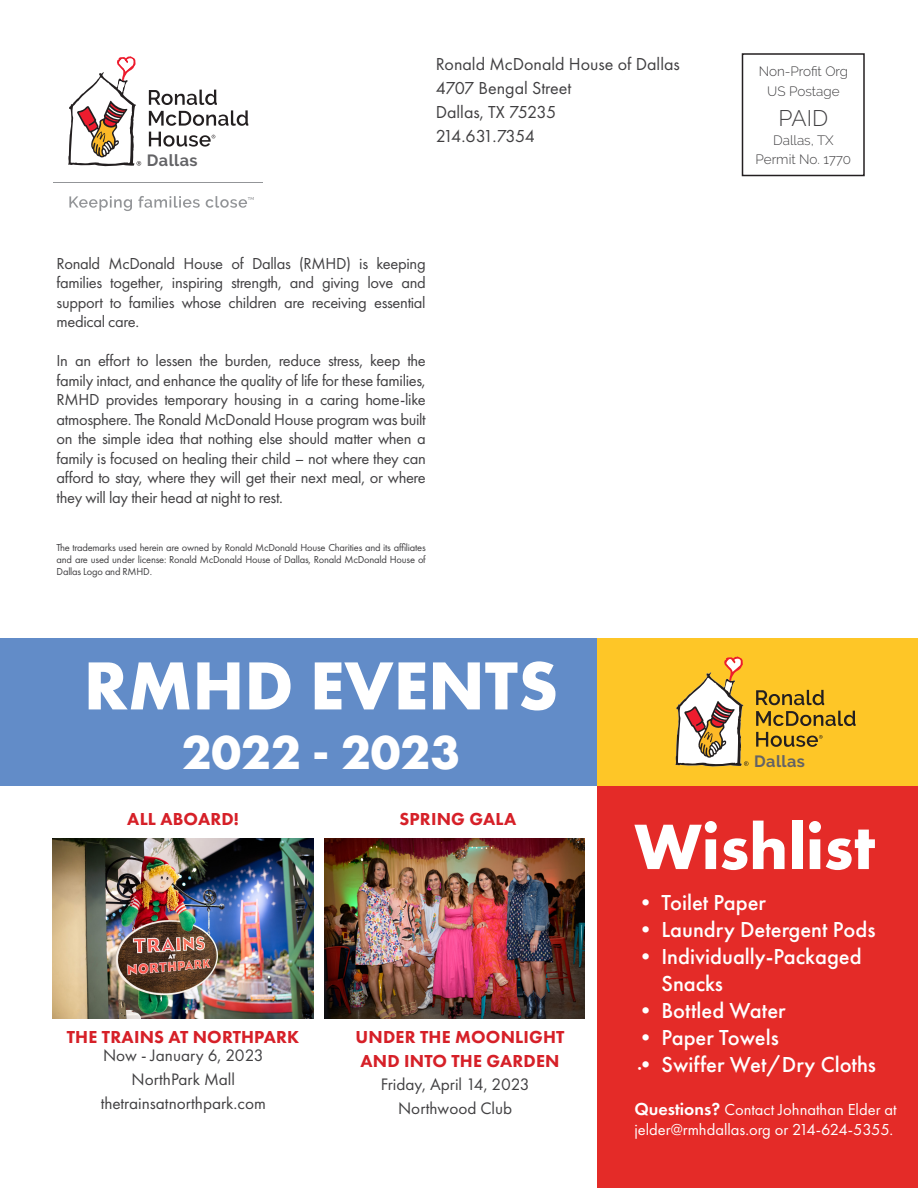
<style>
.page{position:relative;width:918px;height:1188px;background:#fff}
.page>*{position:absolute;margin:0;border:0;box-sizing:border-box;transform-origin:0 0}
.t1{font:700 70.5px "Futura PT";color:#fff}
.t2{font:700 66.45px "Futura PT";color:#fff}
.t3{font:700 49.5px "Futura PT";color:#fff}
.t4{font:500 22.5px/27px "Futura PT";color:#fff}
.t5{font:300 22.5px "Raleway";color:#414042}
.t6{font:800 18px "Futura PT";letter-spacing:.01em;color:#d62028}
.t7{font:18px "Futura PT";color:#414042}
.t8{font:18px "Futura PT";letter-spacing:-.075em;color:#414042}
.t9{font:17.25px "Futura PT";color:#414042}
.t10{font:16.5px/19.5px "Futura PT";letter-spacing:-.02em;color:#414042;text-align:justify}
.t11{font:16.5px "Futura PT";color:#fff}
.t12{font:700 16.2px "Raleway";letter-spacing:.025em;color:#636366}
.t13{font:300 13.5px "Raleway";color:#414042}
.t14{font:10.5px/12px "Futura PT";letter-spacing:-.02em;color:#414042;text-align:justify}
.t15{font:800 10.5px "Futura PT";color:#fff}
.s1{font-weight:600;font-size:18px}
</style>
<div class="page">
<div style="left:742px;top:53px;width:123px;height:123px;border:2px solid #231f20"></div>
<hr style="left:54px;top:182px;width:209px;height:1px;background:#939598">
<svg style="left:149px;top:90px;width:99px;height:36px"></svg>
<svg style="left:149px;top:132px;width:66px;height:15px"></svg>
<svg style="left:68px;top:56px;width:73px;height:111px"></svg>
<svg style="left:69px;top:196px;width:63px;height:15px"></svg>
<svg style="left:138px;top:196px;width:62px;height:12px"></svg>
<svg style="left:206px;top:196px;width:48px;height:12px"></svg>
<div style="left:0;top:638px;width:597px;height:148px;background:#628cc8"></div>
<div style="left:597px;top:638px;width:321px;height:148px;background:#fec627"></div>
<div style="left:597px;top:786px;width:321px;height:402px;background:#e42b28"></div>
<svg style="left:756px;top:690px;width:68px;height:15px"></svg>
<svg style="left:756px;top:711px;width:100px;height:15px"></svg>
<svg style="left:756px;top:732px;width:67px;height:15px"></svg>
<svg style="left:675px;top:656px;width:74px;height:111px"></svg>
<img style="left:53px;top:839px;width:260px;height:179px">
<img style="left:325px;top:839px;width:260px;height:179px">
<p class="t7" style="left:436px;top:54px;width:246px">Ronald McDonald House of Dallas</p>
<p class="t7" style="left:436px;top:78px;width:137px">4707 Bengal Street</p>
<p class="t7" style="left:436px;top:102px;width:122px">Dallas, TX 75235</p>
<p class="t8" style="left:436px;top:126px;width:101px">214.631.7354</p>
<p class="t13" style="left:759px;top:64px;width:91px">Non-Profit Org</p>
<p class="t13" style="left:767px;top:83px;width:74px">US Postage</p>
<p class="t5" style="left:779px;top:104px;width:51px">PAID</p>
<p class="t13" style="left:773px;top:132px;width:62px">Dallas, TX</p>
<p class="t12" style="left:147px;top:151px;width:52px">Dallas</p>
<p class="t13" style="left:756px;top:151px;width:97px">Permit No. 1770</p>
<p class="t10" style="left:57px;top:253px;width:371px">Ronald McDonald House of Dallas (RMHD) is keeping families together, inspiring strength, and giving love and support to families whose children are receiving essential medical care.</p>
<p class="t10" style="left:57px;top:351px;width:371px">In an effort to lessen the burden, reduce stress, keep the family intact, and enhance the quality of life for these families, RMHD provides temporary housing in a caring home-like atmosphere. The Ronald McDonald House program was built on the simple idea that nothing else should matter when a family is focused on healing their child – not where they can afford to stay, where they will get their next meal, or where they will lay their head at night to rest.</p>
<p class="t14" style="left:57px;top:541px;width:371px">The trademarks used herein are owned by Ronald McDonald House Charities and its affiliates and are used under license: Ronald McDonald House of Dallas, Ronald McDonald House of Dallas Logo and RMHD.</p>
<p class="t1" style="left:84px;top:640px;width:476px">RMHD EVENTS</p>
<p class="t3" style="left:182px;top:720px;width:280px">2022 - 2023</p>
<p class="t6" style="left:127px;top:808px;width:113px">ALL ABOARD!</p>
<p class="t6" style="left:381px;top:808px;width:142px">MILES OF SMI ES</p>
<p class="t6" style="left:399px;top:808px;width:119px">SPRING GALA</p>
<p class="t6" style="left:67px;top:1025px;width:234px">THE TRAINS AT NORTHPARK</p>
<p class="t9" style="left:103px;top:1045px;width:162px">Now - January 6, 2023</p>
<p class="t9" style="left:132px;top:1069px;width:105px">NorthPark Mall</p>
<p class="t9" style="left:101px;top:1093px;width:167px">thetrainsatnorthpark.com</p>
<p class="t6" style="left:356px;top:1025px;width:210px">UNDER THE MOONLIGHT</p>
<p class="t6" style="left:361px;top:1049px;width:200px">AND INTO THE GARDEN</p>
<p class="t9" style="left:381px;top:1074px;width:151px">Friday, April 14, 2023</p>
<p class="t9" style="left:398px;top:1098px;width:116px">Northwood Club</p>
<p class="t12" style="left:754px;top:752px;width:52px">Dallas</p>
<p class="t2" style="left:634px;top:804px;width:242px">Wishlist</p>
<p class="t4" style="left:634px;top:889px;width:133px">• Toilet Paper</p>
<p class="t4" style="left:634px;top:916px;width:243px">• Laundry Detergent Pods</p>
<p class="t4" style="left:661px;top:943px;width:202px;text-indent:-27px">• Individually-Packaged<br>Snacks</p>
<p class="t4" style="left:634px;top:997px;width:153px">• Bottled Water</p>
<p class="t4" style="left:634px;top:1024px;width:146px">• Paper Towels</p>
<p class="t4" style="left:634px;top:1051px;width:243px">• Swiffer Wet/Dry Cloths</p>
<p class="t15" style="left:634px;top:1062px;width:12px">•</p>
<p class="t11" style="left:634px;top:1100px;width:264px"><span class="s1">Questions?</span> Contact Johnathan Elder at</p>
<p class="t11" style="left:634px;top:1120px;width:260px">jelder@rmhdallas.org or 214-624-5355.</p>
</div>
